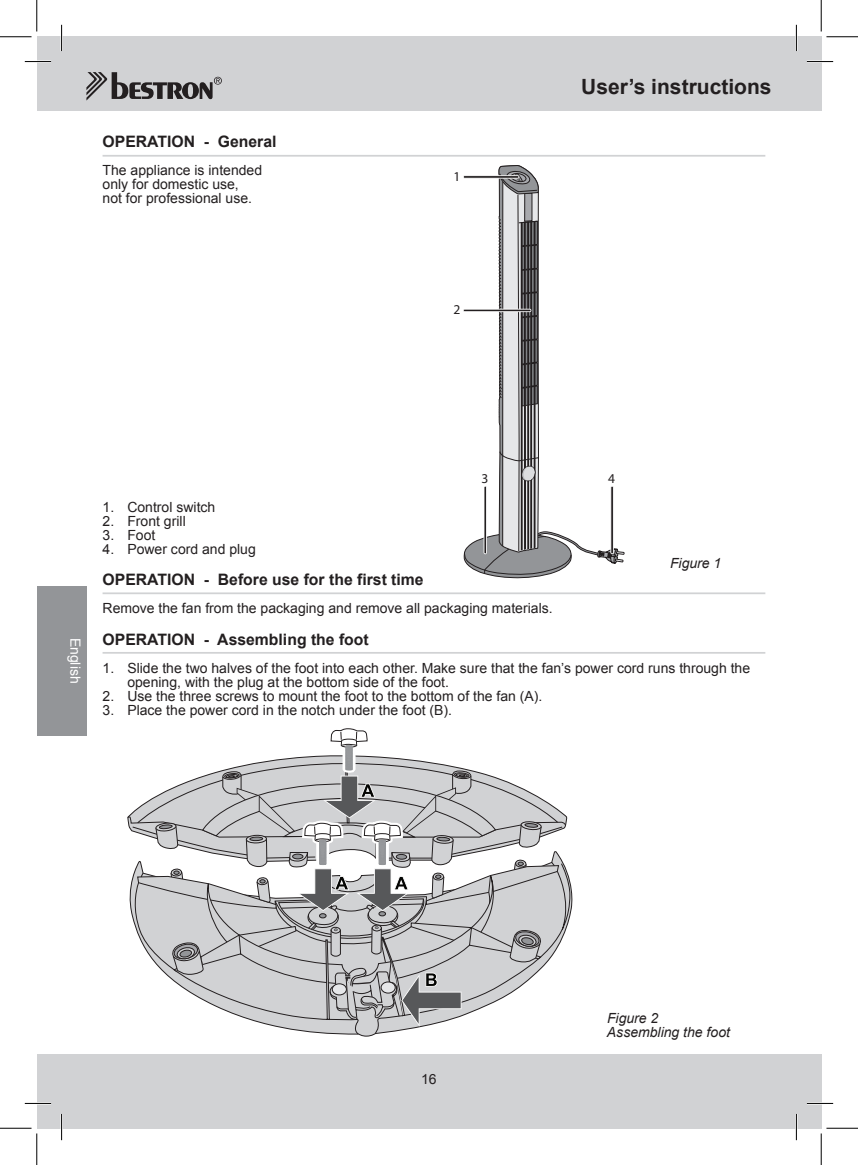
<style>
.page{position:relative;width:858px;height:1165px;background:#fff}
.page>*{position:absolute;margin:0;border:0;box-sizing:border-box;transform-origin:0 0}
.t1{font:700 21px "Arial";color:#231f20}
.t2{font:700 15.75px "Arial";color:#231f20}
.t3{font:14px/14px "Arial";color:#231f20}
.t4{font:italic 14px/14px "Arial";color:#231f20}
.t5{font:14px "Arial";color:#fff}
.t6{font:13.47px "Myriad Pro";color:#231f20}
</style>
<div class="page">
<div style="left:37px;top:37px;width:784px;height:74px;background:#d1d2d4"></div>
<div style="left:37px;top:1054px;width:784px;height:74px;background:#d1d2d4"></div>
<svg style="left:86px;top:72px;width:136px;height:29px"></svg>
<div style="left:37px;top:586px;width:49px;height:149px;background:#939598"></div>
<hr style="left:102px;top:155px;width:663px;height:2px;background:#d1d2d4">
<hr style="left:102px;top:592px;width:663px;height:2px;background:#d1d2d4">
<hr style="left:102px;top:652px;width:663px;height:2px;background:#d1d2d4">
<svg style="left:127px;top:728px;width:439px;height:308px"></svg>
<svg style="left:463px;top:165px;width:161px;height:413px"></svg>
<hr style="left:462px;top:309px;width:69px;height:3px;background:#fff;border-radius:2px">
<svg style="left:462px;top:175px;width:57px;height:4px"></svg>
<hr style="left:463px;top:176px;width:55px;height:2px;background:#fff">
<svg style="left:483px;top:486px;width:4px;height:68px"></svg>
<hr style="left:484px;top:486px;width:2px;height:67px;background:#fff">
<hr style="left:610px;top:486px;width:3px;height:68px;background:#fff;border-radius:2px">
<hr style="left:25px;top:60px;width:26px;height:3px;background:#fff">
<hr style="left:806px;top:60px;width:26px;height:3px;background:#fff">
<hr style="left:25px;top:1102px;width:26px;height:2px;background:#fff">
<hr style="left:806px;top:1102px;width:26px;height:2px;background:#fff">
<hr style="left:60px;top:25px;width:3px;height:26px;background:#fff">
<hr style="left:60px;top:1114px;width:3px;height:26px;background:#fff">
<hr style="left:795px;top:25px;width:2px;height:26px;background:#fff">
<hr style="left:795px;top:1114px;width:2px;height:26px;background:#fff">
<svg style="left:25px;top:61px;width:26px;height:1px"></svg>
<svg style="left:806px;top:61px;width:26px;height:1px"></svg>
<svg style="left:25px;top:1103px;width:26px;height:1px"></svg>
<svg style="left:806px;top:1103px;width:26px;height:1px"></svg>
<svg style="left:61px;top:25px;width:1px;height:26px"></svg>
<svg style="left:61px;top:1114px;width:1px;height:26px"></svg>
<svg style="left:795px;top:25px;width:1px;height:26px"></svg>
<svg style="left:795px;top:1114px;width:1px;height:26px"></svg>
<hr style="left:0;top:36px;width:32px;height:1px;background:#000">
<hr style="left:826px;top:36px;width:31px;height:1px;background:#000">
<hr style="left:0;top:1128px;width:32px;height:1px;background:#000">
<hr style="left:826px;top:1128px;width:31px;height:1px;background:#000">
<hr style="left:36px;top:0;width:1px;height:32px;background:#000">
<hr style="left:36px;top:1133px;width:1px;height:32px;background:#000">
<hr style="left:820px;top:0;width:1px;height:32px;background:#000">
<hr style="left:820px;top:1133px;width:1px;height:32px;background:#000">
<p class="t2" style="left:102px;top:131px;width:175px">Operation - General</p>
<p class="t3" style="left:102px;top:164px;width:161px">The appliance is intended only for domestic use,<br>not for professional use.</p>
<p class="t6" style="left:453px;top:168px;width:8px">1</p>
<p class="t6" style="left:453px;top:301px;width:8px">2</p>
<h1 class="t1" style="left:581px;top:73px;width:192px">User’s instructions</h1>
<p class="t5" style="left:85px;top:637px;width:47px;rotate:90deg">English</p>
<p class="t3" style="left:102px;top:500px;width:114px">1. Control switch</p>
<p class="t3" style="left:102px;top:514px;width:85px">2. Front grill</p>
<p class="t3" style="left:102px;top:528px;width:54px">3. Foot</p>
<p class="t3" style="left:102px;top:542px;width:155px">4. Power cord and plug</p>
<p class="t6" style="left:481px;top:470px;width:8px">3</p>
<p class="t6" style="left:608px;top:470px;width:8px">4</p>
<p class="t4" style="left:669px;top:556px;width:53px">Figure 1</p>
<p class="t2" style="left:102px;top:569px;width:322px">Operation - Before use for the first time</p>
<p class="t3" style="left:102px;top:601px;width:451px">Remove the fan from the packaging and remove all packaging materials.</p>
<p class="t2" style="left:102px;top:628px;width:268px">Operation - Assembling the foot</p>
<p class="t3" style="left:127px;top:661px;width:624px;text-indent:-25px">1. Slide the two halves of the foot into each other. Make sure that the fan’s power cord runs through the opening, with the plug at the bottom side of the foot.</p>
<p class="t3" style="left:102px;top:689px;width:441px">2. Use the three screws to mount the foot to the bottom of the fan (A).</p>
<p class="t3" style="left:102px;top:703px;width:351px">3. Place the power cord in the notch under the foot (B).</p>
<p class="t3" style="left:421px;top:1072px;width:17px">16</p>
<p class="t4" style="left:606px;top:1011px;width:124px">Figure 2<br>Assembling the foot</p>
</div>
